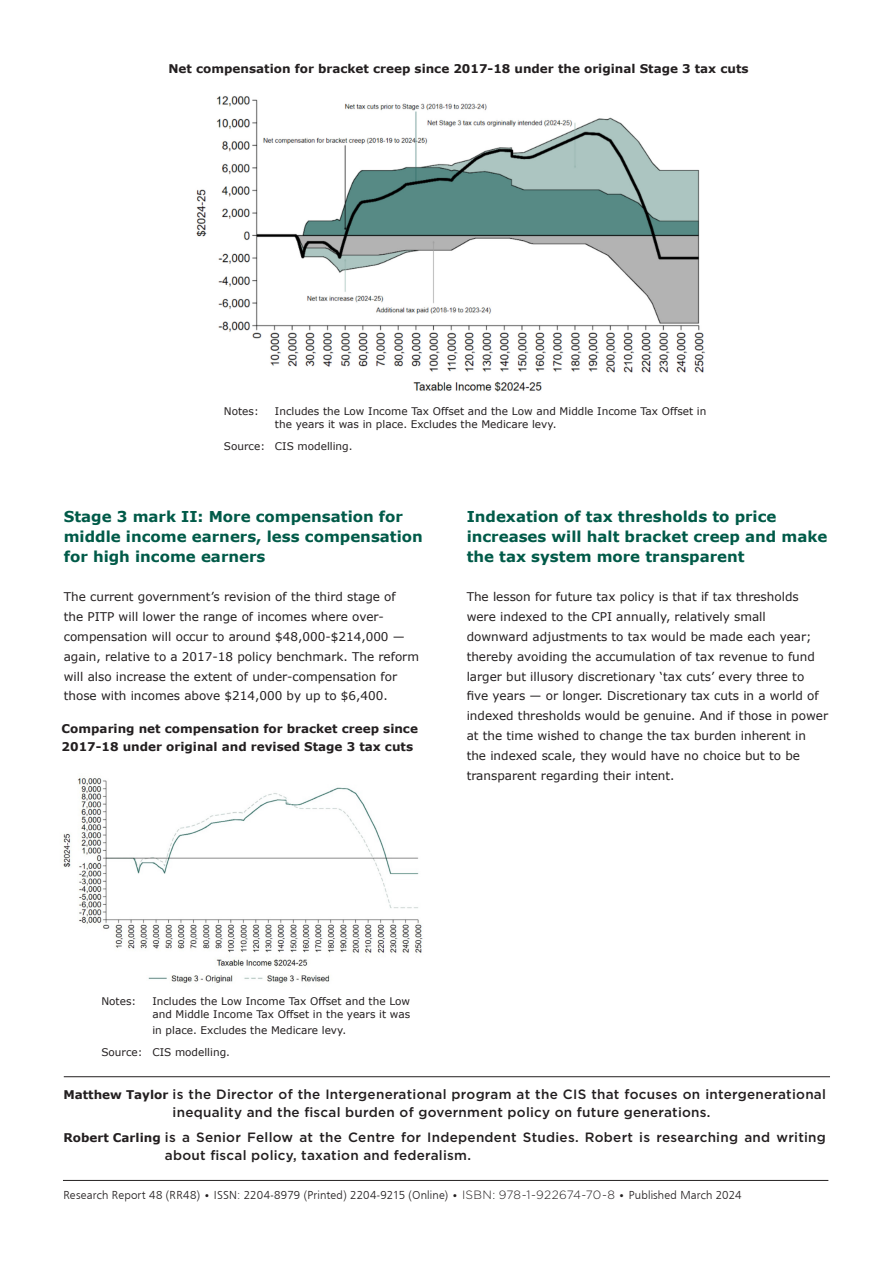
<style>
.page{position:relative;width:893px;height:1263px;background:#fff}
.page>*{position:absolute;margin:0;border:0;box-sizing:border-box;transform-origin:0 0}
.Body_Text{font:700 15px/19.8px "Verdana";color:#005a48}
.Body_Text-2{font:500 13.5px/17.2px "Gotham";letter-spacing:.02em;color:#231f20;text-align:center}
.Body_Text-3{font:12px/19.8px "Verdana";color:#231f20}
.Body_Text-4{font:700 12px/18px "Verdana";color:#231f20}
.t1{font:300 12px "Frugal Sans";letter-spacing:.01em;color:#231f20}
.Body_Text-5{font:10.5px/13.5px "Verdana";color:#231f20}
.s1{font-family:"Verdana";font-weight:700;font-size:12px}
.s2{font-family:"Gotham"}
</style>
<div class="page">
<hr style="left:63px;top:1180px;width:765px;height:1px;background:#231f20">
<hr style="left:64px;top:1076px;width:766px;height:1px;background:#231f20">
<img style="left:63px;top:778px;width:360px;height:205px">
<img style="left:196px;top:96px;width:509px;height:296px">
<p class="Body_Text-4" style="left:168px;top:60px;width:582px">Net compensation for bracket creep since 2017-18 under the original Stage 3 tax cuts</p>
<p class="Body_Text-5" style="left:224px;top:404px;width:36px">Notes:</p>
<p class="Body_Text-5" style="left:275px;top:404px;width:433px">Includes the Low Income Tax Offset and the Low and Middle Income Tax Offset in the years it was in place. Excludes the Medicare levy.</p>
<p class="Body_Text-5" style="left:224px;top:440px;width:130px">Source: CIS modelling.</p>
<p class="Body_Text" style="left:64px;top:507px;width:361px">Stage 3 mark II: More compensation for middle income earners, less compensation for high income earners</p>
<p class="Body_Text-3" style="left:64px;top:587px;width:357px">The current government’s revision of the third stage of<br>the PITP will lower the range of incomes where over&shy;compensation will occur to around $48,000-$214,000 — again, relative to a 2017-18 policy benchmark. The reform will also increase the extent of under-compensation for those with incomes above $214,000 by up to $6,400.</p>
<p class="Body_Text-4" style="left:62px;top:720px;width:358px">Comparing net compensation for bracket creep since<br>2017-18 under original and revised Stage 3 tax cuts</p>
<p class="Body_Text" style="left:467px;top:507px;width:362px">Indexation of tax thresholds to price increases will halt bracket creep and make the tax system more transparent</p>
<p class="Body_Text-3" style="left:467px;top:587px;width:363px">The lesson for future tax policy is that if tax thresholds were indexed to the CPI annually, relatively small downward adjustments to tax would be made each year; thereby avoiding the accumulation of tax revenue to fund larger but illusory discretionary ‘tax cuts’ every three to five years — or longer. Discretionary tax cuts in a world of indexed thresholds would be genuine. And if those in power at the time wished to change the tax burden inherent in the indexed scale, they would have no choice but to be transparent regarding their intent.</p>
<p class="Body_Text-5" style="left:101px;top:994px;width:36px">Notes:</p>
<p class="Body_Text-5" style="left:152px;top:994px;width:259px">Includes the Low Income Tax Offset and the Low and Middle Income Tax Offset in the years it was</p>
<p class="Body_Text-5" style="left:152px;top:1023px;width:195px">in place. Excludes the Medicare levy.</p>
<p class="Body_Text-5" style="left:101px;top:1045px;width:130px">Source: CIS modelling.</p>
<p class="Body_Text-2" style="left:63px;top:1086px;width:764px"><span class="s1">Matthew Taylor</span> is the Director of the Intergenerational program at the CIS that focuses on intergenerational inequality and the fiscal burden of government policy on future generations.</p>
<p class="Body_Text-2" style="left:165px;top:1129px;width:663px;text-align:left;text-indent:-102px"><span class="s1">Robert Carling</span> is a Senior Fellow at the Centre for Independent Studies. Robert is researching and writing about fiscal policy, taxation and federalism.</p>
<p class="t1" style="left:63px;top:1188px;width:680px">Research Report 48 (RR48) • ISSN: 2204-8979 (Printed) 2204-9215 (Online) • <span class="s2">ISBN: 978-1-922674-70-8</span> • Published March 2024</p>
</div>
